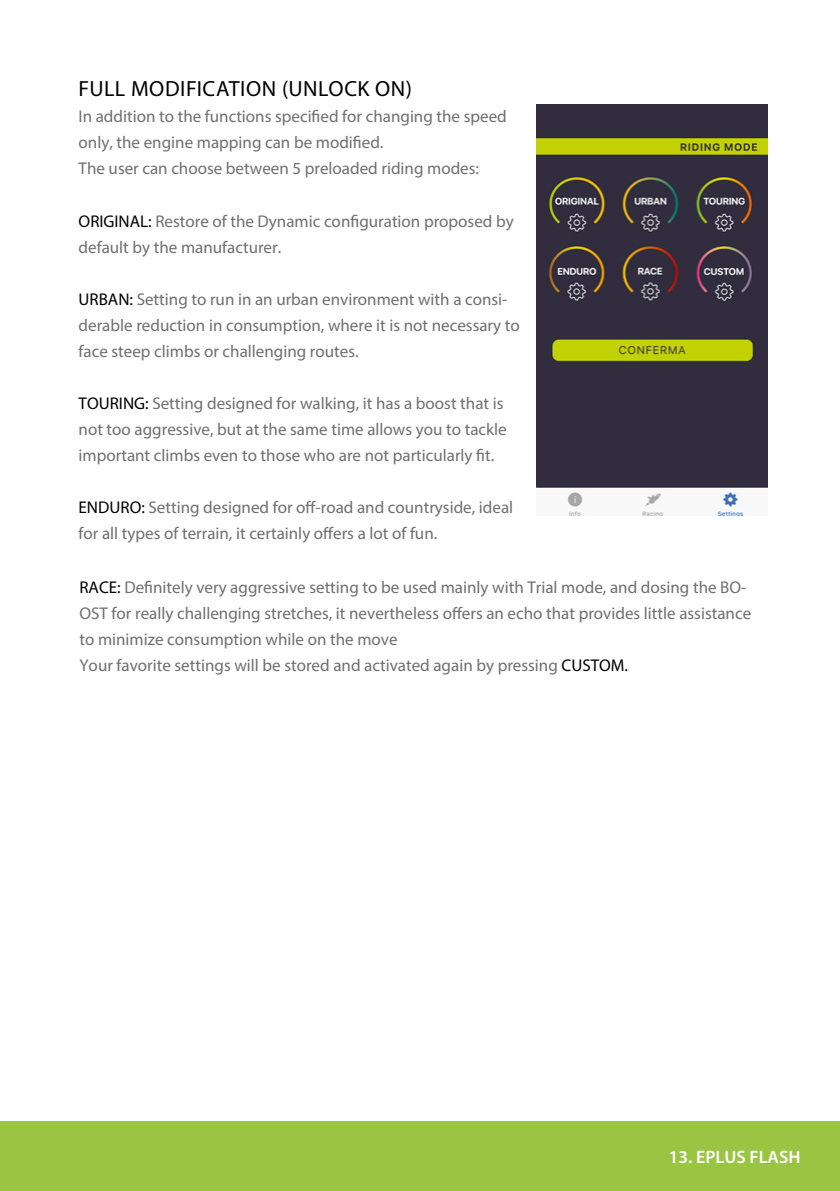
<style>
.page{position:relative;width:840px;height:1191px;background:#fff}
.page>*{position:absolute;margin:0;border:0;box-sizing:border-box;transform-origin:0 0}
.t1{font:22px "Myriad Pro";letter-spacing:.025em;color:#000}
.t2{font:600 18px "Myriad Pro";color:#fff}
.t3{font:17px/26px "Myriad Pro";color:#706f6f}
.s1{color:#000}
</style>
<div class="page">
<div style="left:0;top:1121px;width:839px;height:70px;background:#99c542"></div>
<img style="left:536px;top:105px;width:231px;height:411px">
<p class="t1" style="left:79px;top:75px;width:334px">FULL MODIFICATION (UNLOCK ON)</p>
<p class="t3" style="left:79px;top:103px;width:429px">In addition to the functions specified for changing the speed only, the engine mapping can be modified.<br>The user can choose between 5 preloaded riding modes:</p>
<p class="t3" style="left:79px;top:207px;width:436px"><span class="s1">ORIGINAL:</span> Restore of the Dynamic configuration proposed by default by the manufacturer.</p>
<p class="t3" style="left:79px;top:285px;width:442px"><span class="s1">URBAN:</span> Setting to run in an urban environment with a consi&shy;derable reduction in consumption, where it is not necessary to face steep climbs or challenging routes.</p>
<p class="t3" style="left:79px;top:389px;width:429px"><span class="s1">TOURING:</span> Setting designed for walking, it has a boost that is not too aggressive, but at the same time allows you to tackle important climbs even to those who are not particularly fit.</p>
<p class="t3" style="left:79px;top:493px;width:436px"><span class="s1">ENDURO:</span> Setting designed for off-road and countryside, ideal for all types of terrain, it certainly offers a lot of fun.</p>
<p class="t3" style="left:79px;top:573px;width:673px"><span class="s1">RACE:</span> Definitely very aggressive setting to be used mainly with Trial mode, and dosing the BO-OST for really challenging stretches, it nevertheless offers an echo that provides little assistance to minimize consumption while on the move<br>Your favorite settings will be stored and activated again by pressing <span class="s1">CUSTOM.</span></p>
<p class="t2" style="left:668px;top:1145px;width:133px">13. EPLUS FLASH</p>
</div>
